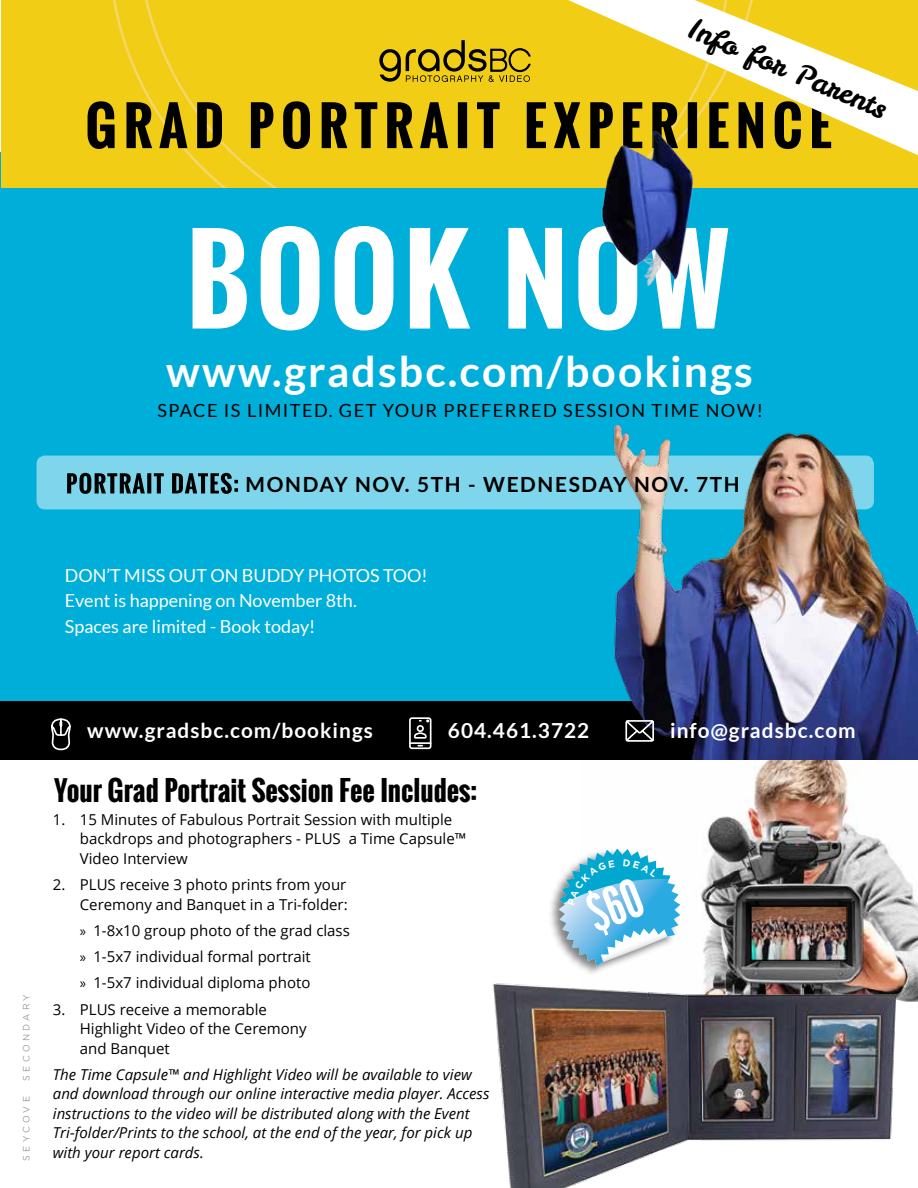
<style>
.page{position:relative;width:918px;height:1188px;background:#fff}
.page>*{position:absolute;margin:0;border:0;box-sizing:border-box;transform-origin:0 0}
.t1{font:700 42.75px "Lato";letter-spacing:.05em;color:#fff}
.t2{font:28.95px "Leckerli One";color:#000}
.t3{font:700 27px "Oswald";color:#000}
.t4{font:700 21px "Lato";letter-spacing:.08em;color:#000}
.t5{font:700 20.85px "Lato";letter-spacing:.05em;color:#fff}
.t6{font:18.15px "Lato";letter-spacing:.08em;color:#000}
.t7{font:18px/25.5px "Lato";color:#fff}
.t8{font:15px/19.5px "Open Sans";color:#000}
.t9{font:italic 15px/19.5px "Open Sans";color:#000}
.t10{font:300 9px "Gotham";letter-spacing:.375em;color:#6d6e71}
.s1{font-family:"Myriad Pro"}
</style>
<div class="page">
<img style="left:680px;top:760px;width:238px;height:241px">
<div style="left:1px;top:152px;width:917px;height:608px;background:#00aeda"></div>
<div style="left:0;top:701px;width:918px;height:59px;background:#000"></div>
<svg style="left:193px;top:226px;width:522px;height:104px"></svg>
<div style="left:1px;top:0;width:917px;height:187px;background:#f1cd15"></div>
<svg style="left:88px;top:101px;width:480px;height:48px;background:#8a760c"></svg>
<svg style="left:379px;top:40px;width:153px;height:42px;background:#b59a0f"></svg>
<div style="left:37px;top:456px;width:836px;height:53px;background:#7fd6ec;border-radius:8px"></div>
<div style="left:37px;top:456px;width:837px;height:53px;border:1px solid #fff;border-radius:8px"></div>
<svg style="left:67px;top:473px;width:171px;height:21px"></svg>
<img style="left:552px;top:128px;width:204px;height:197px">
<div style="left:547px;top:847px;width:133px;height:131px;background:#000;opacity:.5"></div>
<img style="left:596px;top:424px;width:322px;height:336px">
<svg style="left:51px;top:718px;width:20px;height:33px"></svg>
<svg style="left:409px;top:717px;width:23px;height:33px"></svg>
<svg style="left:625px;top:719px;width:30px;height:24px"></svg>
<img style="left:493px;top:976px;width:415px;height:212px">
<img style="left:752px;top:908px;width:94px;height:51px">
<div style="left:750px;top:906px;width:98px;height:55px;border:1px solid #000"></div>
<svg style="left:568px;top:0;width:350px;height:155px;fill:#f1cd15"></svg>
<svg style="left:559px;top:849px;width:121px;height:119px"></svg>
<h2 class="t2" style="left:698px;top:9px;width:215px;rotate:23deg">Info for Parents</h2>
<h1 class="t1" style="left:166px;top:347px;width:588px">www.gradsbc.com/bookings</h1>
<p class="t6" style="left:157px;top:401px;width:607px">SPACE IS LIMITED. GET YOUR PREFERRED SESSION TIME NOW!</p>
<h3 class="t4" style="left:246px;top:473px;width:496px">MONDAY NOV. 5TH - WEDNESDAY NOV. 7TH</h3>
<p class="t7" style="left:65px;top:563px;width:364px">DON’T MISS OUT ON BUDDY PHOTOS TOO!<br>Event is happening on November 8th.<br>Spaces are limited - Book today!</p>
<p class="t10" style="left:22px;top:1081px;width:88px;rotate:-90deg">SECONDARY</p>
<p class="t10" style="left:22px;top:1161px;width:66px;rotate:-90deg">SEYCOVE</p>
<h3 class="t5" style="left:87px;top:719px;width:287px">www.gradsbc.com/bookings</h3>
<h3 class="t5" style="left:448px;top:718px;width:143px">604.461.3722</h3>
<h3 class="t5" style="left:670px;top:718px;width:187px">info@gradsbc.com</h3>
<h3 class="t3" style="left:54px;top:770px;width:425px">Your Grad Portrait Session Fee Includes:</h3>
<p class="t8" style="left:80px;top:809px;width:388px;text-indent:-27px">1. 15 Minutes of Fabulous Portrait Session with multiple backdrops and photographers - PLUS a Time Capsule™<br>Video Interview</p>
<p class="t8" style="left:53px;top:875px;width:296px;text-align:right">2. PLUS receive 3 photo prints from your<br>Ceremony and Banquet in a Tri-folder:</p>
<p class="t8" style="left:80px;top:917px;width:272px;line-height:26.2px"><span class="s1">»</span> 1-8x10 group photo of the grad class <span class="s1">»</span> 1-5x7 individual formal portrait<br><span class="s1">»</span> 1-5x7 individual diploma photo</p>
<p class="t8" style="left:80px;top:999px;width:228px;text-indent:-27px">3. PLUS receive a memorable<br>Highlight Video of the Ceremony and Banquet</p>
<p class="t9" style="left:53px;top:1064px;width:438px">The Time Capsule™ and Highlight Video will be available to view and download through our online interactive media player. Access instructions to the video will be distributed along with the Event Tri-folder/Prints to the school, at the end of the year, for pick up with your report cards.</p>
</div>
